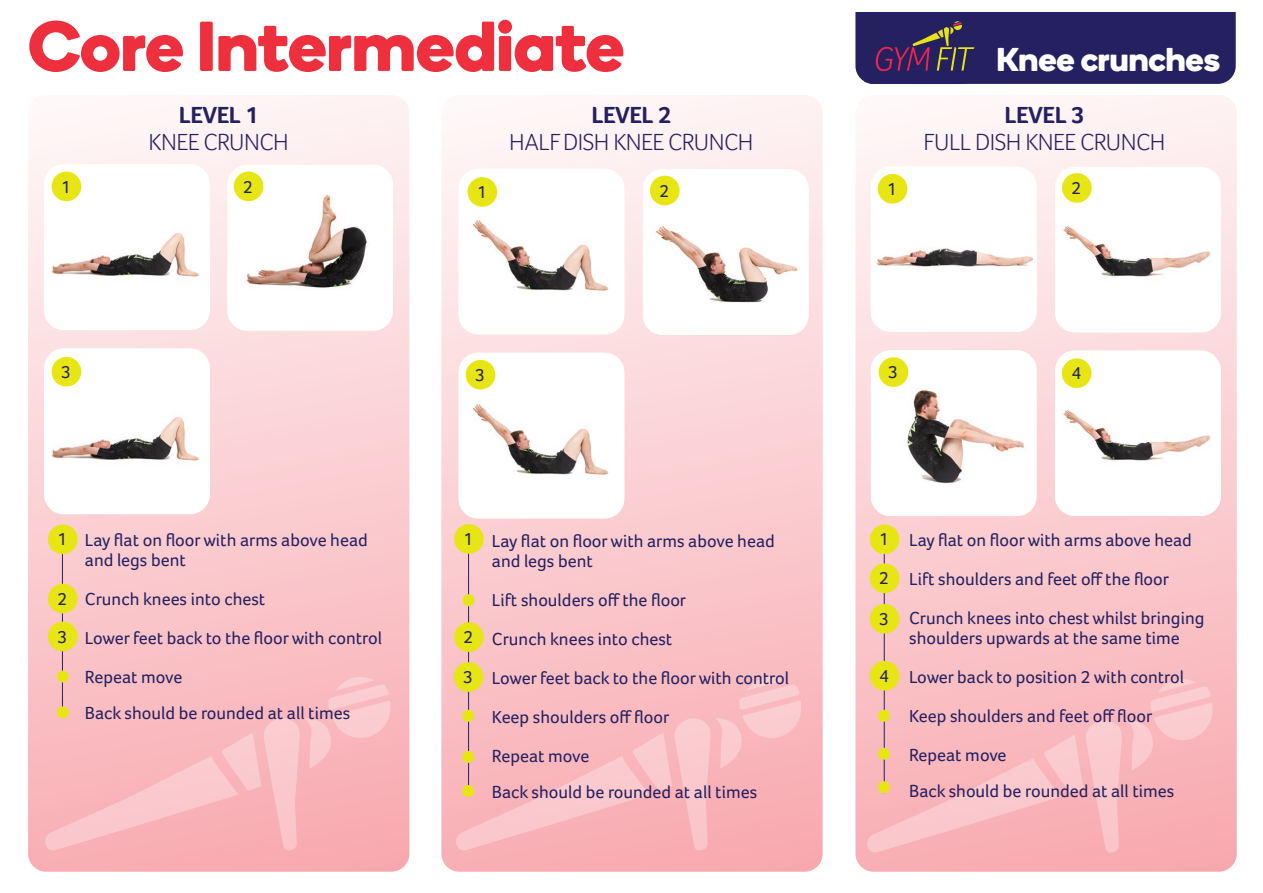
<style>
.page{position:relative;width:1263px;height:893px;background:#fff}
.page>*{position:absolute;margin:0;border:0;box-sizing:border-box;transform-origin:0 0}
.t1{font:700 70.5px "Boing";color:#ee2f3e}
.t2{font:italic 300 34.8px "Foco";color:#fff}
.t3{font:700 33px "Boing";color:#fff}
.t4{font:300 24px "Foco";letter-spacing:-.02em;color:#252161}
.t5{font:700 24px "Foco";letter-spacing:-.02em;color:#252161}
.t6{font:18px/19.5px "Foco";color:#252161}
</style>
<div class="page">
<div style="left:855px;top:95px;width:382px;height:777px;background:linear-gradient(to bottom,#fef6f7,#f8aab0);border-radius:18px"></div>
<div style="left:441px;top:95px;width:382px;height:777px;background:linear-gradient(to bottom,#fef6f6,#f8aab0);border-radius:18px"></div>
<div style="left:28px;top:95px;width:381px;height:777px;background:linear-gradient(to bottom,#fef5f6,#f8abb1);border-radius:18px"></div>
<div style="left:44px;top:164px;width:166px;height:166px;background:#fff;border-radius:20px"></div>
<img style="left:50px;top:164px;width:160px;height:166px">
<div style="left:44px;top:348px;width:166px;height:166px;background:#fff;border-radius:20px"></div>
<img style="left:50px;top:348px;width:160px;height:166px">
<div style="left:227px;top:165px;width:166px;height:166px;background:#fff;border-radius:20px"></div>
<img style="left:240px;top:165px;width:153px;height:166px">
<img style="left:459px;top:169px;width:165px;height:165px">
<img style="left:459px;top:353px;width:165px;height:165px">
<img style="left:643px;top:169px;width:165px;height:166px">
<div style="left:871px;top:166px;width:165px;height:166px;background:#fff;border-radius:20px"></div>
<img style="left:871px;top:184px;width:165px;height:135px">
<img style="left:871px;top:350px;width:165px;height:166px">
<div style="left:1055px;top:167px;width:166px;height:165px;background:#fff;border-radius:20px"></div>
<img style="left:1055px;top:192px;width:166px;height:135px">
<div style="left:1055px;top:350px;width:166px;height:166px;background:#fff;border-radius:20px"></div>
<img style="left:1055px;top:371px;width:166px;height:139px">
<svg style="left:866px;top:678px;width:349px;height:175px;background:#f8b9be"></svg>
<svg style="left:455px;top:676px;width:349px;height:175px;background:#f8babf"></svg>
<svg style="left:44px;top:676px;width:349px;height:175px;background:#f8babe"></svg>
<hr style="left:62px;top:548px;width:1px;height:164px;background:#252161">
<div style="left:48px;top:524px;width:30px;height:30px;background:#e7e614;border-radius:50%"></div>
<div style="left:48px;top:584px;width:30px;height:29px;background:#e7e614;border-radius:50%"></div>
<div style="left:48px;top:622px;width:30px;height:29px;background:#e7e614;border-radius:50%"></div>
<hr style="left:468px;top:548px;width:1px;height:239px;background:#252161">
<div style="left:454px;top:524px;width:30px;height:30px;background:#e7e614;border-radius:50%"></div>
<div style="left:454px;top:622px;width:30px;height:30px;background:#e7e614;border-radius:50%"></div>
<div style="left:462px;top:710px;width:12px;height:12px;background:#e7e614;border-radius:50%"></div>
<div style="left:462px;top:751px;width:12px;height:12px;background:#e7e614;border-radius:50%"></div>
<div style="left:462px;top:785px;width:12px;height:12px;background:#e7e614;border-radius:50%"></div>
<hr style="left:884px;top:548px;width:1px;height:245px;background:#252161">
<div style="left:870px;top:524px;width:29px;height:30px;background:#e7e614;border-radius:50%"></div>
<div style="left:870px;top:563px;width:29px;height:30px;background:#e7e614;border-radius:50%"></div>
<div style="left:870px;top:604px;width:29px;height:30px;background:#e7e614;border-radius:50%"></div>
<div style="left:870px;top:661px;width:29px;height:30px;background:#e7e614;border-radius:50%"></div>
<div style="left:878px;top:710px;width:12px;height:12px;background:#e7e614;border-radius:50%"></div>
<div style="left:878px;top:748px;width:12px;height:12px;background:#e7e614;border-radius:50%"></div>
<div style="left:878px;top:781px;width:12px;height:12px;background:#e7e614;border-radius:50%"></div>
<div style="left:52px;top:172px;width:29px;height:29px;background:#e7e614;border-radius:50%"></div>
<div style="left:234px;top:172px;width:29px;height:29px;background:#e7e614;border-radius:50%"></div>
<div style="left:52px;top:357px;width:29px;height:30px;background:#e7e614;border-radius:50%"></div>
<div style="left:1062px;top:173px;width:30px;height:30px;background:#e7e614;border-radius:50%"></div>
<div style="left:879px;top:357px;width:29px;height:30px;background:#e7e614;border-radius:50%"></div>
<div style="left:1062px;top:358px;width:29px;height:30px;background:#e7e614;border-radius:50%"></div>
<div style="left:57px;top:670px;width:12px;height:12px;background:#e7e614;border-radius:50%"></div>
<div style="left:57px;top:706px;width:12px;height:12px;background:#e7e614;border-radius:50%"></div>
<div style="left:466px;top:360px;width:29px;height:30px;background:#e7e614;border-radius:50%"></div>
<div style="left:650px;top:176px;width:30px;height:29px;background:#e7e614;border-radius:50%"></div>
<div style="left:467px;top:177px;width:30px;height:30px;background:#e7e614;border-radius:50%"></div>
<div style="left:454px;top:662px;width:29px;height:30px;background:#e7e614;border-radius:50%"></div>
<div style="left:463px;top:594px;width:12px;height:12px;background:#e7e614;border-radius:50%"></div>
<div style="left:878px;top:174px;width:29px;height:30px;background:#e7e614;border-radius:50%"></div>
<div style="left:855px;top:12px;width:381px;height:72px;background:#252161"></div>
<p class="t1" style="left:28px;top:-4px;width:598px">Core Intermediate</p>
<p class="t5" style="left:179px;top:101px;width:82px">LEVEL 1</p>
<p class="t4" style="left:149px;top:128px;width:142px">KNEE CRUNCH</p>
<p class="t6" style="left:61px;top:177px;width:11px">1</p>
<p class="t6" style="left:243px;top:177px;width:11px">2</p>
<p class="t5" style="left:591px;top:101px;width:82px">LEVEL 2</p>
<p class="t4" style="left:509px;top:128px;width:246px">HALF DISH KNEE CRUNCH</p>
<p class="t6" style="left:477px;top:182px;width:11px">1</p>
<p class="t6" style="left:659px;top:181px;width:11px">2</p>
<p class="t6" style="left:887px;top:179px;width:11px">1</p>
<p class="t2" style="left:1196px;top:38px;width:59px">GYM</p>
<p class="t3" style="left:996px;top:36px;width:225px">Knee crunches</p>
<p class="t5" style="left:1004px;top:100px;width:82px">LEVEL 3</p>
<p class="t4" style="left:923px;top:128px;width:244px">FULL DISH KNEE CRUNCH</p>
<p class="t6" style="left:1071px;top:178px;width:11px">2</p>
<p class="t6" style="left:61px;top:362px;width:11px">3</p>
<p class="t6" style="left:58px;top:529px;width:11px">1</p>
<p class="t6" style="left:58px;top:589px;width:11px">2</p>
<p class="t6" style="left:58px;top:627px;width:11px">3</p>
<p class="t6" style="left:85px;top:530px;width:284px">Lay flat on floor with arms above head and legs bent</p>
<p class="t6" style="left:85px;top:589px;width:182px">Crunch knees into chest</p>
<p class="t6" style="left:85px;top:628px;width:299px">Lower feet back to the floor with control</p>
<p class="t6" style="left:85px;top:667px;width:99px">Repeat move</p>
<p class="t6" style="left:85px;top:703px;width:267px">Back should be rounded at all times</p>
<p class="t6" style="left:475px;top:365px;width:11px">3</p>
<p class="t6" style="left:888px;top:362px;width:11px">3</p>
<p class="t6" style="left:1071px;top:363px;width:11px">4</p>
<p class="t6" style="left:464px;top:529px;width:11px">1</p>
<p class="t6" style="left:464px;top:627px;width:11px">2</p>
<p class="t6" style="left:463px;top:667px;width:11px">3</p>
<p class="t6" style="left:492px;top:531px;width:284px">Lay flat on floor with arms above head and legs bent</p>
<p class="t6" style="left:492px;top:590px;width:196px">Lift shoulders off the floor</p>
<p class="t6" style="left:492px;top:629px;width:182px">Crunch knees into chest</p>
<p class="t6" style="left:492px;top:668px;width:299px">Lower feet back to the floor with control</p>
<p class="t6" style="left:492px;top:707px;width:179px">Keep shoulders off floor</p>
<p class="t6" style="left:492px;top:746px;width:99px">Repeat move</p>
<p class="t6" style="left:492px;top:782px;width:267px">Back should be rounded at all times</p>
<p class="t6" style="left:879px;top:529px;width:11px">1</p>
<p class="t6" style="left:879px;top:568px;width:11px">2</p>
<p class="t6" style="left:879px;top:609px;width:11px">3</p>
<p class="t6" style="left:879px;top:666px;width:11px">4</p>
<p class="t6" style="left:909px;top:530px;width:284px">Lay flat on floor with arms above head</p>
<p class="t6" style="left:909px;top:569px;width:262px">Lift shoulders and feet off the floor</p>
<p class="t6" style="left:909px;top:608px;width:297px">Crunch knees into chest whilst bringing shoulders upwards at the same time</p>
<p class="t6" style="left:909px;top:667px;width:276px">Lower back to position 2 with control</p>
<p class="t6" style="left:909px;top:706px;width:245px">Keep shoulders and feet off floor</p>
<p class="t6" style="left:909px;top:745px;width:99px">Repeat move</p>
<p class="t6" style="left:909px;top:781px;width:267px">Back should be rounded at all times</p>
</div>
